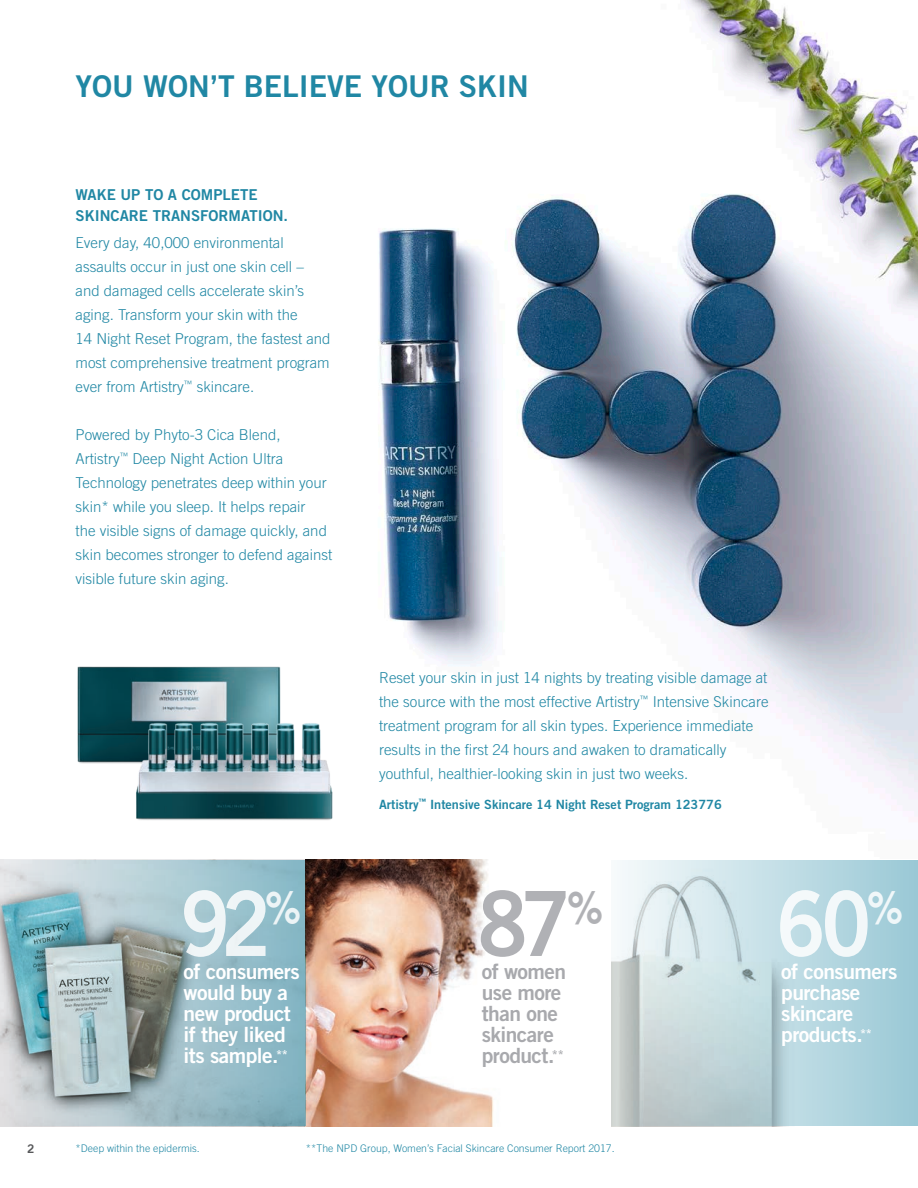
<style>
.page{position:relative;width:918px;height:1188px;background:#fff}
.page>*{position:absolute;margin:0;border:0;box-sizing:border-box;transform-origin:0 0}
.t1{font:90px "Trade Gothic LT Std Bd 2";color:#fff;scale:.9 1}
.t2{font:90px "Trade Gothic LT Std Bd 2";color:#a8a9ad;scale:.9 1}
.t3{font:30px "Trade Gothic LT Std Bd 2";color:#2087a4}
.t4{font:21px/21px "Trade Gothic LT Std Bd 2";letter-spacing:-.025em;color:#fff}
.t5{font:21px/21px "Trade Gothic LT Std Bd 2";letter-spacing:-.025em;color:#a8a9ad}
.t6{font:300 15px/24px "Trade Gothic LT Std";color:#2087a4}
.t7{font:15px/21px "Trade Gothic LT Std Bd 2";color:#2087a4}
._03_Product_Body_Cop{font:12.75px "Trade Gothic LT Std Bd 2";color:#2087a4}
.t8{font:12px "Trade Gothic LT Std Bd 2";color:#57585a}
.t9{font:300 10.5px "Trade Gothic LT Std";color:#2087a4}
</style>
<div class="page">
<img style="left:0;top:0;width:918px;height:1126px">
<svg style="left:612px;top:860px;width:306px;height:266px;background:#bdd7dd"></svg>
<svg style="left:0;top:860px;width:306px;height:265px;background:#9cb9c0"></svg>
<img style="left:75px;top:662px;width:210px;height:108px">
<img style="left:128px;top:716px;width:213px;height:113px">
<p class="t3" style="left:76px;top:68px;width:455px">YOU WON’T BELIEVE YOUR SKIN</p>
<p class="t7" style="left:76px;top:184px;width:214px">WAKE UP TO A COMPLETE<br>SKINCARE TRANSFORMATION.</p>
<p class="t6" style="left:76px;top:231px;width:257px">Every day, 40,000 environmental assaults occur in just one skin cell – and damaged cells accelerate skin’s aging. Transform your skin with the<br>14 Night Reset Program, the fastest and most comprehensive treatment program ever from Artistry<sup>™</sup> skincare.</p>
<p class="t6" style="left:76px;top:423px;width:258px">Powered by Phyto-3 Cica Blend, Artistry<sup>™</sup> Deep Night Action Ultra Technology penetrates deep within your skin* while you sleep. It helps repair<br>the visible signs of damage quickly, and skin becomes stronger to defend against visible future skin aging.</p>
<p class="t6" style="left:379px;top:665px;width:391px">Reset your skin in just 14 nights by treating visible damage at the source with the most effective Artistry<sup>™</sup> Intensive Skincare treatment program for all skin types. Experience immediate results in the first 24 hours and awaken to dramatically youthful, healthier-looking skin in just two weeks.</p>
<p class="_03_Product_Body_Cop" style="left:379px;top:796px;width:344px">Artistry<sup>™</sup> Intensive Skincare 14 Night Reset Program 123776</p>
<h1 class="t1" style="left:181px;top:868px;width:135px">92<sup>%</sup></h1>
<h1 class="t1" style="left:776px;top:868px;width:142px">60<sup>%</sup></h1>
<h1 class="t2" style="left:478px;top:868px;width:141px">87<sup>%</sup></h1>
<p class="t5" style="left:482px;top:961px;width:86px">of women use more than one skincare product.<sup>**</sup></p>
<p class="t4" style="left:184px;top:961px;width:118px">of consumers would buy a new product if they liked its sample.<sup>**</sup></p>
<p class="t4" style="left:781px;top:961px;width:118px">of consumers purchase skincare products.<sup>**</sup></p>
<p class="t8" style="left:27px;top:1142px;width:9px">2</p>
<p class="t9" style="left:76px;top:1142px;width:126px">*Deep within the epidermis.</p>
<p class="t9" style="left:306px;top:1142px;width:310px">**The NPD Group, Women’s Facial Skincare Consumer Report 2017.</p>
</div>
